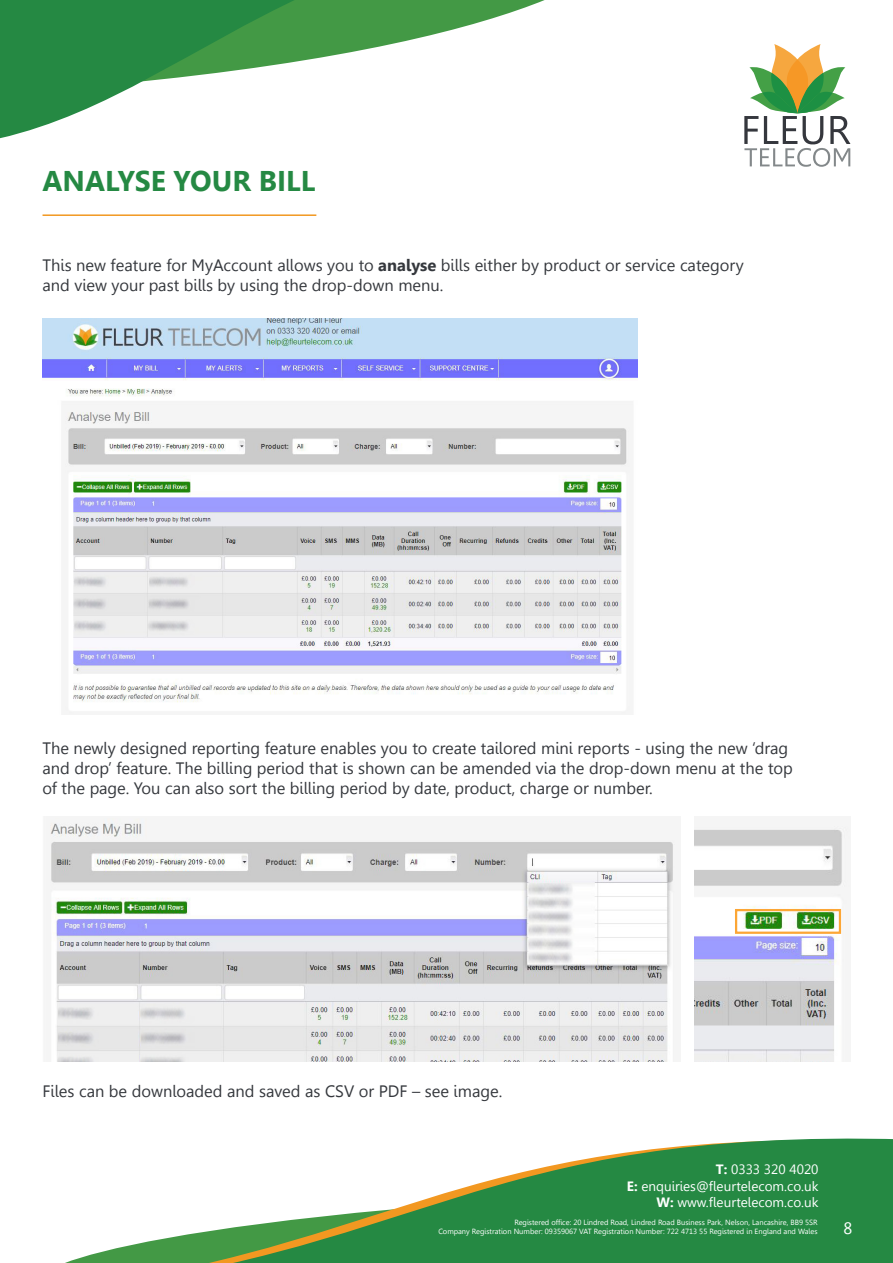
<style>
.page{position:relative;width:893px;height:1263px;background:#fff}
.page>*{position:absolute;margin:0;border:0;box-sizing:border-box;transform-origin:0 0}
.t1{font:700 28.5px "Leelawadee";color:#258943}
.t2{font:16.5px/19.8px "Leelawadee";color:#35383d}
.t3{font:16.5px "Leelawadee";color:#fff}
.t4{font:13.5px/16.2px "Leelawadee";color:#fff;text-align:right}
.t5{font:7.5px/9px "Leelawadee";color:#fff;text-align:right}
.s1{font-weight:700}
</style>
<div class="page">
<svg style="left:497px;top:0;width:48px;height:17px"></svg>
<svg style="left:0;top:0;width:497px;height:139px"></svg>
<svg style="left:744px;top:44px;width:106px;height:123px"></svg>
<svg style="left:65px;top:1138px;width:828px;height:125px;fill:#258943"></svg>
<hr style="left:43px;top:214px;width:273px;height:2px;background:#f29821">
<img style="left:43px;top:319px;width:594px;height:395px">
<img style="left:50px;top:818px;width:625px;height:243px">
<img style="left:694px;top:826px;width:156px;height:235px">
<div style="left:735px;top:909px;width:106px;height:25px;border:2px solid #fca635"></div>
<p class="t1" style="left:43px;top:164px;width:274px">ANALYSE YOUR BILL</p>
<p class="t2" style="left:43px;top:255px;width:703px">This new feature for MyAccount allows you to <span class="s1">analyse</span> bills either by product or service category and view your past bills by using the drop-down menu.</p>
<p class="t2" style="left:43px;top:738px;width:752px">The newly designed reporting feature enables you to create tailored mini reports - using the new ‘drag and drop’ feature. The billing period that is shown can be amended via the drop-down menu at the top of the page. You can also sort the billing period by date, product, charge or number.</p>
<p class="t2" style="left:43px;top:1081px;width:461px">Files can be downloaded and saved as CSV or PDF – see image.</p>
<p class="t4" style="left:627px;top:1162px;width:193px"><span class="s1">T:</span> 0333 320 4020<br><span class="s1">E:</span> enquiries@fleurtelecom.co.uk<br><span class="s1">W:</span> www.fleurtelecom.co.uk</p>
<p class="t5" style="left:438px;top:1218px;width:381px">Registered office: 20 Lindred Road, Lindred Road Business Park, Nelson, Lancashire, BB9 5SR<br>Company Registration Number: 09359067 VAT Registration Number: 722 4713 55 Registered in England and Wales</p>
<p class="t3" style="left:843px;top:1218px;width:10px">8</p>
</div>
